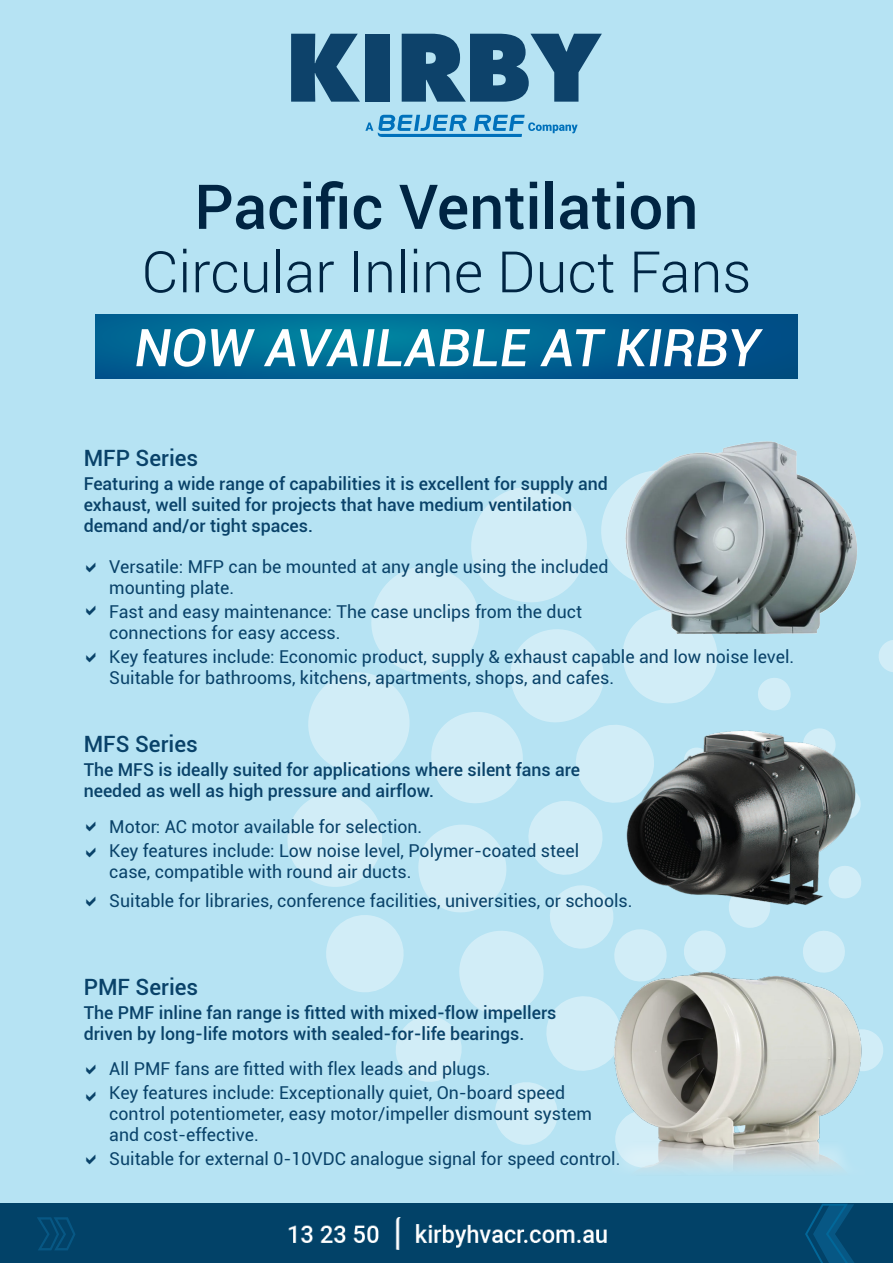
<style>
.page{position:relative;width:893px;height:1263px;background:#fff}
.page>*{position:absolute;margin:0;border:0;box-sizing:border-box;transform-origin:0 0}
.t1{font:500 61.95px "Roboto";color:#002543}
.t2{font:300 57.15px "Roboto";color:#002543}
.t3{font:italic 500 52.05px "Roboto";color:#fff}
.t4{font:500 22.5px "Roboto";color:#094269}
.t5{font:17.7px/21px "Roboto";color:#094269}
.t6{font:500 17.7px/21px "Roboto";color:#094269}
</style>
<div class="page">
<div style="left:0;top:0;width:893px;height:1209px;background:#b6e3f3"></div>
<svg style="left:287px;top:487px;width:606px;height:658px"></svg>
<div style="left:0;top:1203px;width:893px;height:60px;background:#024268"></div>
<svg style="left:37px;top:1217px;width:38px;height:33px"></svg>
<svg style="left:805px;top:1204px;width:49px;height:59px"></svg>
<img style="left:288px;top:1217px;width:319px;height:32px">
<svg style="left:96px;top:315px;width:701px;height:63px;background:#006492"></svg>
<img style="left:579px;top:441px;width:314px;height:227px">
<img style="left:617px;top:699px;width:248px;height:248px">
<img style="left:613px;top:972px;width:251px;height:199px">
<svg style="left:365px;top:115px;width:213px;height:22px"></svg>
<hr style="left:382px;top:134px;width:140px;height:3px;background:#0071bb">
<svg style="left:291px;top:34px;width:69px;height:68px"></svg>
<div style="left:365px;top:34px;width:25px;height:68px;background:#0d426a"></div>
<svg style="left:402px;top:34px;width:200px;height:68px"></svg>
<h1 class="t1" style="left:194px;top:163px;width:506px">Pacific Ventilation</h1>
<h2 class="t2" style="left:142px;top:232px;width:611px">Circular Inline Duct Fans</h2>
<h3 class="t3" style="left:134px;top:311px;width:627px">NOW AVAILABLE AT KIRBY</h3>
<p class="t4" style="left:84px;top:442px;width:116px">MFP Series</p>
<p class="t6" style="left:84px;top:473px;width:526px">Featuring a wide range of capabilities it is excellent for supply and exhaust, well suited for projects that have medium ventilation demand and/or tight spaces.</p>
<p class="t5" style="left:109px;top:555px;width:501px">Versatile: MFP can be mounted at any angle using the included mounting plate.</p>
<p class="t5" style="left:109px;top:600px;width:474px">Fast and easy maintenance: The case unclips from the duct connections for easy access.</p>
<p class="t5" style="left:109px;top:645px;width:686px">Key features include: Economic product, supply &amp; exhaust capable and low noise level.<br>Suitable for bathrooms, kitchens, apartments, shops, and cafes.</p>
<p class="t4" style="left:84px;top:728px;width:116px">MFS Series</p>
<p class="t6" style="left:84px;top:758px;width:498px">The MFS is ideally suited for applications where silent fans are needed as well as high pressure and airflow.</p>
<p class="t5" style="left:109px;top:814px;width:471px;line-height:24px">Motor: AC motor available for selection.<br>Key features include: Low noise level, Polymer-coated steel</p>
<p class="t5" style="left:109px;top:856px;width:525px;line-height:29.2px">case, compatible with round air ducts.<br>Suitable for libraries, conference facilities, universities, or schools.</p>
<p class="t4" style="left:84px;top:971px;width:116px">PMF Series</p>
<p class="t6" style="left:84px;top:1001px;width:474px">The PMF inline fan range is fitted with mixed-flow impellers driven by long-life motors with sealed-for-life bearings.</p>
<p class="t5" style="left:109px;top:1056px;width:457px;line-height:24px">All PMF fans are fitted with flex leads and plugs.<br>Key features include: Exceptionally quiet, On-board speed</p>
<p class="t5" style="left:109px;top:1103px;width:484px">control potentiometer, easy motor/impeller dismount system and cost-effective.</p>
<p class="t5" style="left:109px;top:1148px;width:513px">Suitable for external 0-10VDC analogue signal for speed control.</p>
</div>
